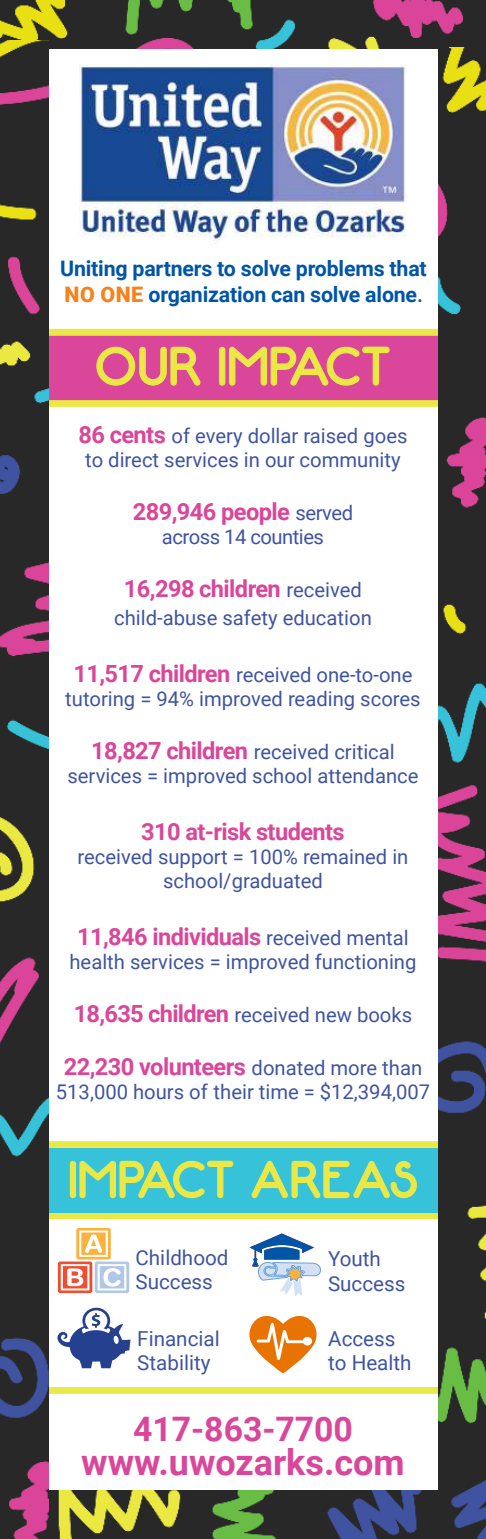
<style>
.page{position:relative;width:486px;height:1539px;background:#fff}
.page>*{position:absolute;margin:0;border:0;box-sizing:border-box;transform-origin:0 0}
.t1{font:54px "Neon 80 s";letter-spacing:-.01em;color:#ebe846}
.t2{font:51.75px "Neon 80 s";letter-spacing:-.01em;color:#e9e847}
.t3{font:700 36px "Roboto";color:#da4699}
.t4{font:700 33.75px "Roboto";color:#da4699}
.t5{font:700 23.62px "Roboto";letter-spacing:-.025em;color:#da4699}
.t6{font:700 21.38px/25.7px "Roboto";letter-spacing:-.01em;color:#0055a7}
.t7{font:20.7px/24.8px "Roboto";color:#3f54a0}
.t8{font:20.25px/24.3px "Roboto";color:#3f54a0;text-align:center}
.t9{font:20.25px "Roboto";letter-spacing:-.025em;color:#3f54a0}
.s1{font-weight:900;color:#f5821f}
.s2{font-weight:500}
.s3{font-weight:700;font-size:23.62px;color:#da4699}
.s4{font-weight:400;font-size:20.25px;color:#3f54a0}
</style>
<div class="page">
<div style="left:48px;top:336px;width:390px;height:65px;background:#da4699"></div>
<div style="left:47px;top:329px;width:392px;height:7px;background:#e9e847"></div>
<div style="left:47px;top:400px;width:392px;height:7px;background:#e9e847"></div>
<svg style="left:96px;top:346px;width:105px;height:40px"></svg>
<svg style="left:218px;top:346px;width:172px;height:40px"></svg>
<div style="left:47px;top:1141px;width:392px;height:7px;background:#e9e847"></div>
<div style="left:43px;top:1212px;width:396px;height:7px;background:#e9e847"></div>
<div style="left:47px;top:1387px;width:392px;height:7px;background:#e9e847"></div>
<div style="left:47px;top:1148px;width:392px;height:64px;background:#36c2d9"></div>
<img style="left:80px;top:64px;width:326px;height:180px">
<img style="left:1px;top:0;width:485px;height:48px">
<img style="left:48px;top:1491px;width:391px;height:48px">
<svg style="left:249px;top:1234px;width:72px;height:62px"></svg>
<svg style="left:57px;top:1308px;width:73px;height:60px"></svg>
<svg style="left:58px;top:1228px;width:71px;height:65px"></svg>
<svg style="left:249px;top:1316px;width:68px;height:58px"></svg>
<img style="left:439px;top:47px;width:47px;height:1492px">
<img style="left:0;top:40px;width:48px;height:1499px">
<svg style="left:69px;top:1160px;width:165px;height:39px"></svg>
<svg style="left:251px;top:1160px;width:166px;height:39px"></svg>
<p class="t6" style="left:60px;top:257px;width:368px">Uniting partners to solve problems that<br><span class="s1">NO ONE</span> organization can solve alone<span class="s2">.</span></p>
<h1 class="t1" style="left:94px;top:335px;width:299px">OUR IMPACT</h1>
<p class="t8" style="left:79px;top:425px;width:331px"><span class="s3">86 cents</span> of every dollar raised goes to direct services in our community</p>
<p class="t5" style="left:133px;top:502px;width:222px">289,946 people <span class="s4">served</span></p>
<p class="t9" style="left:162px;top:527px;width:164px">across 14 counties</p>
<p class="t5" style="left:124px;top:579px;width:240px">16,298 children <span class="s4">received</span></p>
<p class="t8" style="left:114px;top:607px;width:259px">child-abuse safety education</p>
<p class="t8" style="left:65px;top:664px;width:357px"><span class="s3">11,517 children</span> received one-to-one tutoring = 94% improved reading scores</p>
<p class="t8" style="left:67px;top:741px;width:353px"><span class="s3">18,827 children</span> received critical services = improved school attendance</p>
<p class="t5" style="left:141px;top:822px;width:205px">310 at-risk students</p>
<p class="t8" style="left:78px;top:846px;width:332px">received support = 100% remained in school/graduated</p>
<p class="t5" style="left:77px;top:927px;width:333px">11,846 individuals <span class="s4">received mental</span></p>
<p class="t8" style="left:69px;top:951px;width:349px">health services = improved functioning</p>
<p class="t8" style="left:74px;top:1004px;width:340px"><span class="s3">18,635 children</span> received new books</p>
<p class="t5" style="left:64px;top:1057px;width:360px">22,230 volunteers <span class="s4">donated more than</span></p>
<p class="t8" style="left:56px;top:1081px;width:376px">513,000 hours of their time = $12,394,007</p>
<h2 class="t2" style="left:68px;top:1150px;width:353px">IMPACT AREAS</h2>
<p class="t7" style="left:136px;top:1246px;width:94px">Childhood<br>Success</p>
<p class="t7" style="left:328px;top:1247px;width:79px">Youth<br>Success</p>
<p class="t7" style="left:137px;top:1327px;width:84px">Financial<br>Stability</p>
<p class="t7" style="left:328px;top:1327px;width:85px">Access to Health</p>
<h3 class="t4" style="left:133px;top:1416px;width:221px">417-863-7700</h3>
<h3 class="t3" style="left:81px;top:1448px;width:325px">www.uwozarks.com</h3>
</div>
